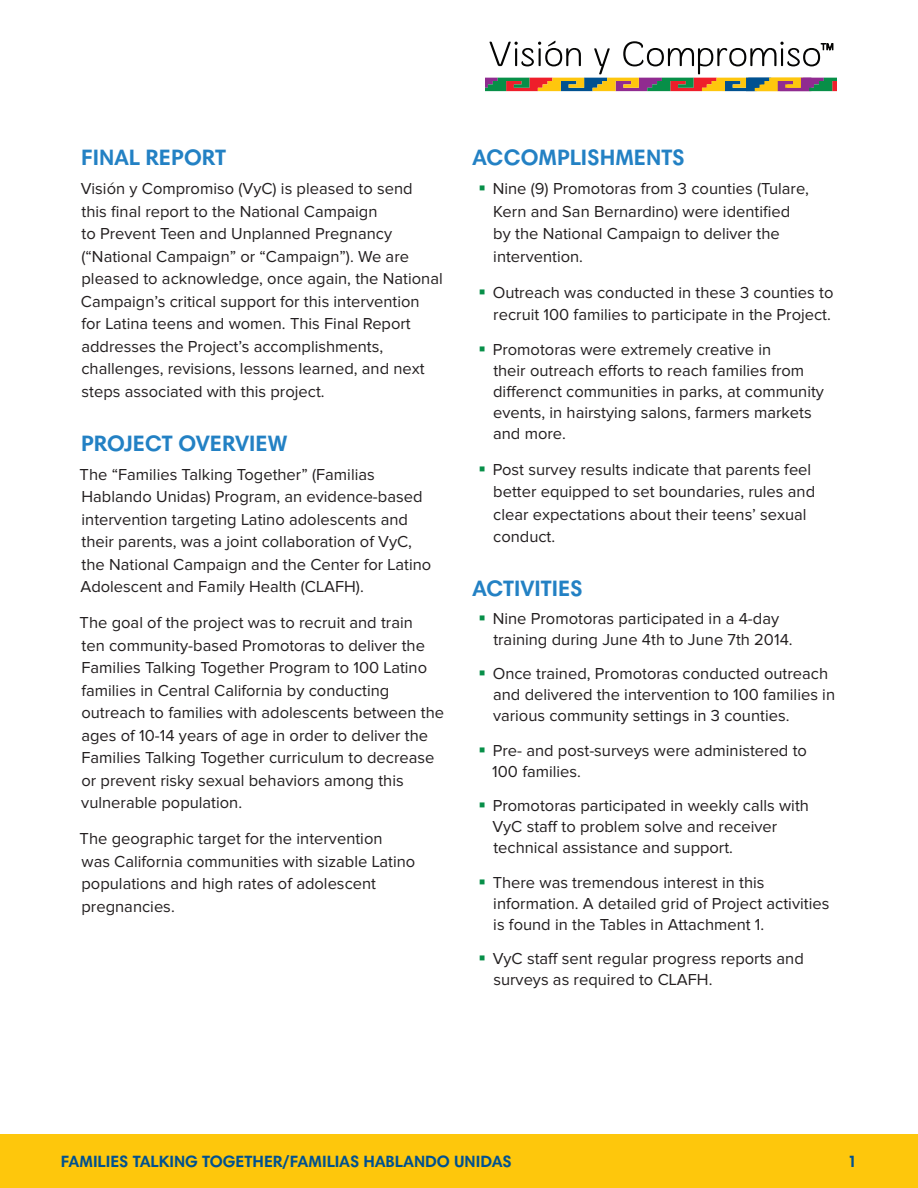
<style>
.page{position:relative;width:918px;height:1188px;background:#fff}
.page>*{position:absolute;margin:0;border:0;box-sizing:border-box;transform-origin:0 0}
.subhead{font:700 22.5px "Harmonia Sans Std";color:#2381c4}
.bulleted_list{font:16.5px/22.5px "Proxima Nova";color:#231f20}
.Attachment_h1{font:700 16.5px "Harmonia Sans Std";color:#005190}
.s1{color:#078f48}
</style>
<div class="page">
<svg style="left:485px;top:41px;width:352px;height:50px"></svg>
<div style="left:0;top:1134px;width:918px;height:54px;background:#fec70c"></div>
<p class="subhead" style="left:81px;top:143px;width:146px">FINAL REPORT</p>
<p class="bulleted_list" style="left:81px;top:178px;width:364px">Visión y Compromiso (VyC) is pleased to send<br>this final report to the National Campaign<br>to Prevent Teen and Unplanned Pregnancy (“National Campaign” or “Campaign”). We are pleased to acknowledge, once again, the National Campaign’s critical support for this intervention for Latina teens and women. This Final Report addresses the Project’s accomplishments, challenges, revisions, lessons learned, and next steps associated with this project.</p>
<p class="subhead" style="left:81px;top:429px;width:208px">PROJECT OVERVIEW</p>
<p class="bulleted_list" style="left:80px;top:464px;width:353px">The “Families Talking Together” (Familias Hablando Unidas) Program, an evidence-based intervention targeting Latino adolescents and their parents, was a joint collaboration of VyC, the National Campaign and the Center for Latino Adolescent and Family Health (CLAFH).</p>
<p class="bulleted_list" style="left:80px;top:612px;width:366px">The goal of the project was to recruit and train<br>ten community-based Promotoras to deliver the Families Talking Together Program to 100 Latino families in Central California by conducting outreach to families with adolescents between the ages of 10-14 years of age in order to deliver the Families Talking Together curriculum to decrease or prevent risky sexual behaviors among this vulnerable population.</p>
<p class="bulleted_list" style="left:80px;top:828px;width:337px">The geographic target for the intervention<br>was California communities with sizable Latino populations and high rates of adolescent pregnancies.</p>
<p class="subhead" style="left:472px;top:143px;width:214px">ACCOMPLISHMENTS</p>
<p class="bulleted_list" style="left:493px;top:178px;width:317px;text-indent:-15px"><span class="s1">▪</span> Nine (9) Promotoras from 3 counties (Tulare, Kern and San Bernardino) were identified by the National Campaign to deliver the intervention.</p>
<p class="bulleted_list" style="left:479px;top:281px;width:356px;text-align:right"><span class="s1">▪</span> Outreach was conducted in these 3 counties to recruit 100 families to participate in the Project.</p>
<p class="bulleted_list" style="left:493px;top:339px;width:332px;line-height:21px;text-indent:-15px"><span class="s1">▪</span> Promotoras were extremely creative in<br>their outreach efforts to reach families from differenct communities in parks, at community events, in hairstying salons, farmers markets and more.</p>
<p class="bulleted_list" style="left:493px;top:458px;width:324px;text-indent:-15px"><span class="s1">▪</span> Post survey results indicate that parents feel better equipped to set boundaries, rules and clear expectations about their teens’ sexual conduct.</p>
<p class="subhead" style="left:472px;top:574px;width:112px">ACTIVITIES</p>
<p class="bulleted_list" style="left:493px;top:608px;width:301px;line-height:21px;text-indent:-15px"><span class="s1">▪</span> Nine Promotoras participated in a 4-day training during June 4th to June 7th 2014.</p>
<p class="bulleted_list" style="left:493px;top:664px;width:344px;line-height:21px;text-indent:-14px"><span class="s1">▪</span> Once trained, Promotoras conducted outreach and delivered the intervention to 100 families in various community settings in 3 counties.</p>
<p class="bulleted_list" style="left:492px;top:740px;width:316px;line-height:21px;text-indent:-14px"><span class="s1">▪</span> Pre- and post-surveys were administered to<br>100 families.</p>
<p class="bulleted_list" style="left:492px;top:796px;width:318px;line-height:21px;text-indent:-14px"><span class="s1">▪</span> Promotoras participated in weekly calls with<br>VyC staff to problem solve and receiver technical assistance and support.</p>
<p class="bulleted_list" style="left:493px;top:872px;width:338px;line-height:21px;text-indent:-15px"><span class="s1">▪</span> There was tremendous interest in this information. A detailed grid of Project activities is found in the Tables in Attachment 1.</p>
<p class="bulleted_list" style="left:493px;top:949px;width:312px;line-height:21px;text-indent:-15px"><span class="s1">▪</span> VyC staff sent regular progress reports and surveys as required to CLAFH.</p>
<p class="Attachment_h1" style="left:61px;top:1151px;width:453px">FAMILIES TALKING TOGETHER/FAMILIAS HABLANDO UNIDAS</p>
<p class="Attachment_h1" style="left:848px;top:1151px;width:11px">1</p>
</div>
